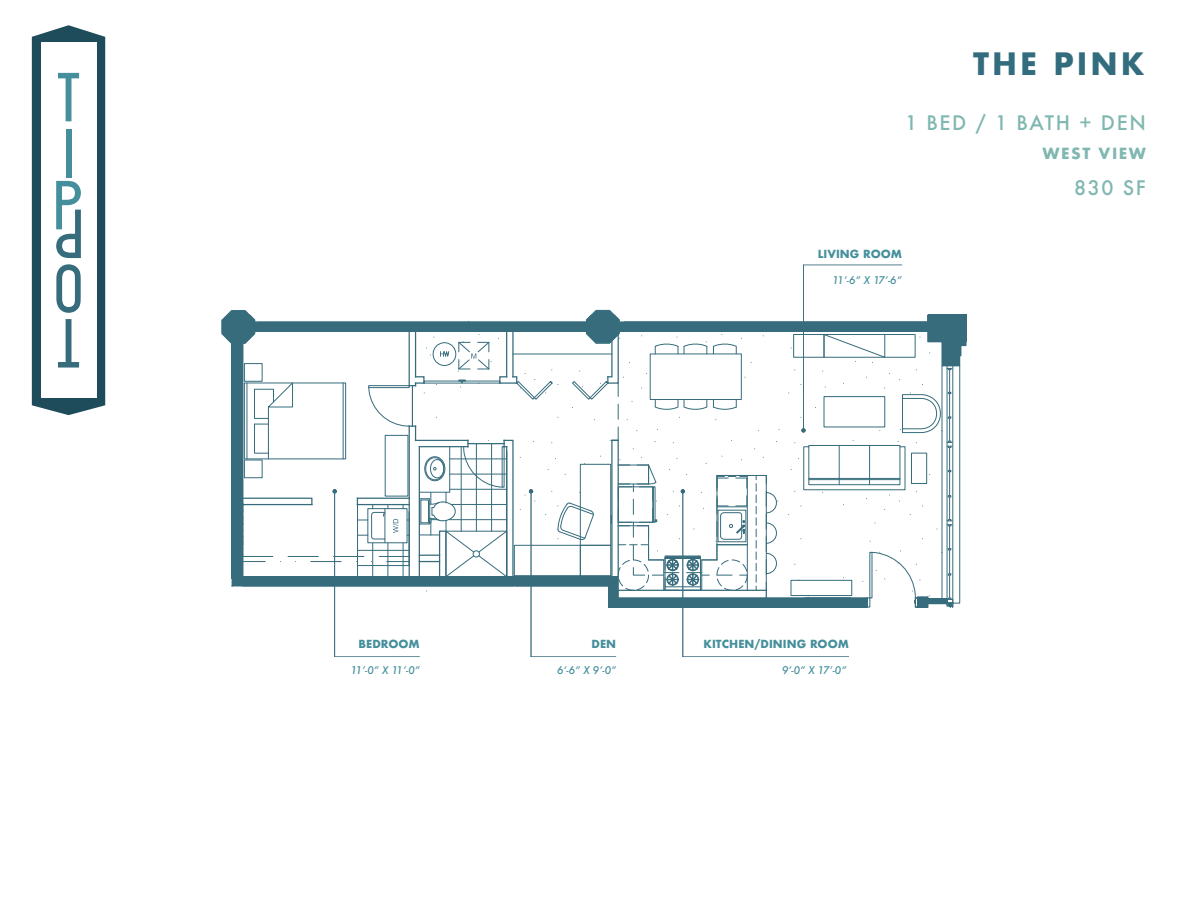
<style>
.page{position:relative;width:1188px;height:918px;background:#fff}
.page>*{position:absolute;margin:0;border:0;box-sizing:border-box;transform-origin:0 0}
.t1{font:700 30px "Futura";letter-spacing:.1em;color:#336d7d}
.t2{font:500 19.5px "Futura";letter-spacing:.085em;color:#80b7b0}
.t3{font:700 15px "Futura";letter-spacing:.1em;color:#80b7b0}
.t4{font:700 10.95px "Futura";color:#458f9c}
.t5{font:italic 500 10.35px "Futura";color:#458f9c}
</style>
<div class="page">
<svg style="left:32px;top:25px;width:73px;height:390px"></svg>
<div style="left:66px;top:129px;width:5px;height:49px;background:#458f9c"></div>
<hr style="left:334px;top:491px;width:1px;height:166px;background:#366c7c">
<svg style="left:804px;top:265px;width:98px;height:1px"></svg>
<hr style="left:803px;top:265px;width:1px;height:166px;background:#366c7c">
<hr style="left:531px;top:491px;width:1px;height:166px;background:#366c7c">
<hr style="left:682px;top:491px;width:1px;height:166px;background:#366c7c">
<svg style="left:221px;top:310px;width:746px;height:298px"></svg>
<h1 class="t1" style="left:973px;top:42px;width:173px">THE PINK</h1>
<h2 class="t2" style="left:905px;top:109px;width:242px">1 BED / 1 BATH + DEN</h2>
<h3 class="t3" style="left:1043px;top:143px;width:105px">WEST VIEW</h3>
<p class="t4" style="left:818px;top:246px;width:86px">LIVING ROOM</p>
<p class="t5" style="left:832px;top:273px;width:71px">11ʼ-6” X 17ʼ-6”</p>
<h2 class="t2" style="left:1074px;top:174px;width:73px">830 SF</h2>
<p class="t4" style="left:359px;top:636px;width:63px">BEDROOM</p>
<p class="t5" style="left:351px;top:663px;width:71px">11ʼ-0” X 11ʼ-0”</p>
<p class="t4" style="left:592px;top:636px;width:26px">DEN</p>
<p class="t5" style="left:557px;top:663px;width:61px">6ʼ-6” X 9ʼ-0”</p>
<p class="t4" style="left:703px;top:636px;width:147px">KITCHEN/DINING ROOM</p>
<p class="t5" style="left:782px;top:663px;width:66px">9ʼ-0” X 17ʼ-0”</p>
</div>
